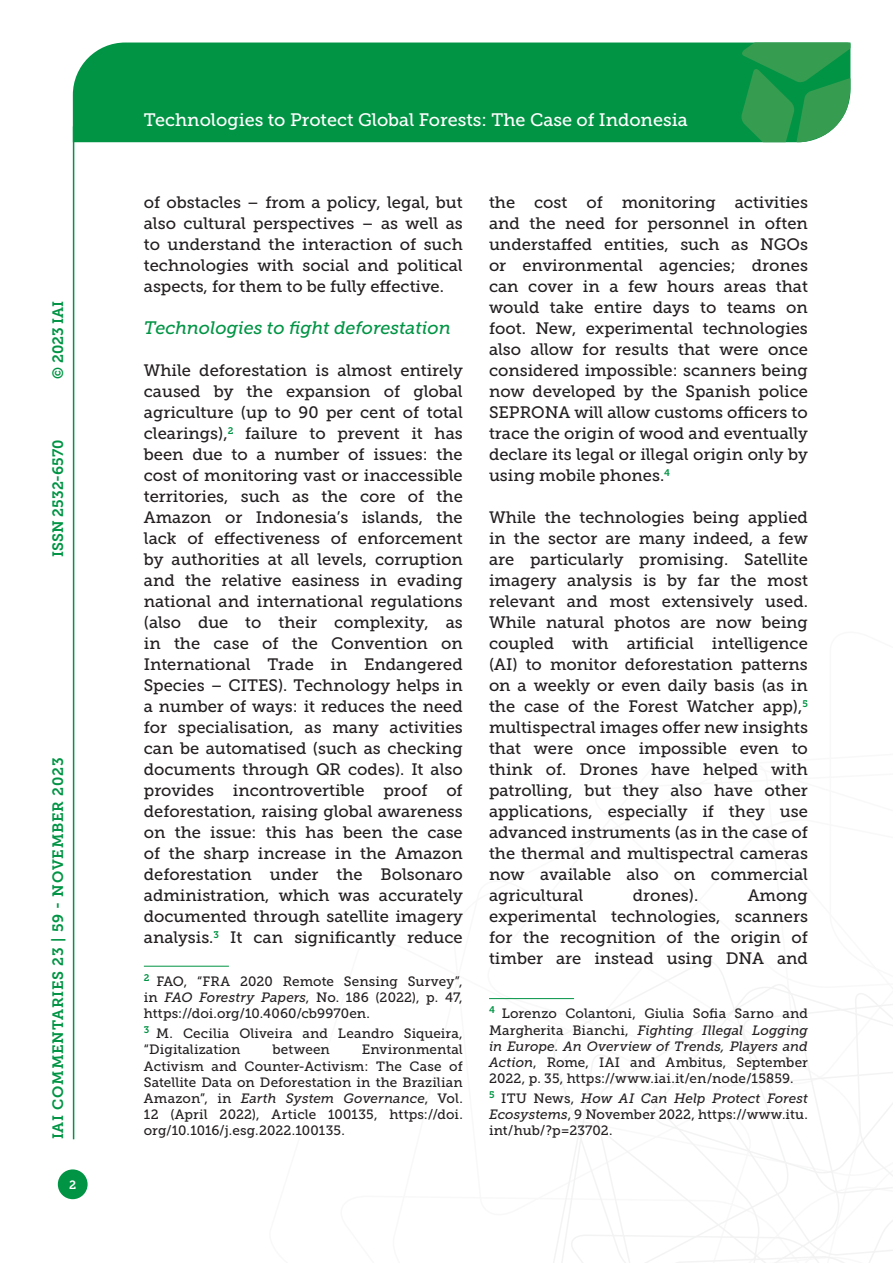
<style>
.page{position:relative;width:893px;height:1263px;background:#fff}
.page>*{position:absolute;margin:0;border:0;box-sizing:border-box;transform-origin:0 0}
.t1{font:18px "Museo Slab 500";color:#fff}
.Titolo_paragrafo_2{font:italic 18px "Museo Slab 500";color:#009444}
.Testo{font:16.5px/21px "Museo Slab 500";color:#231f20;text-align:justify}
.t2{font:15px "Museo Slab 700";letter-spacing:.05em;color:#009444}
.t3{font:15px "Museo Slab 700";color:#009444}
.Nota{font:13.5px/16.2px "Museo Slab 500";letter-spacing:.005em;color:#231f20;text-align:justify}
.t4{font:12px "Museo Slab 700";color:#fff}
.s1{font-style:italic}
</style>
<div class="page">
<svg style="left:531px;top:960px;width:362px;height:303px"></svg>
<div style="left:73px;top:43px;width:668px;height:99px;background:#009444"></div>
<svg style="left:741px;top:43px;width:109px;height:99px"></svg>
<div style="left:58px;top:1169px;width:30px;height:30px;background:#009444;border-radius:50%"></div>
<hr style="left:73px;top:126px;width:1px;height:1013px;background:#009444">
<hr style="left:144px;top:966px;width:85px;height:1px;background:#009444">
<hr style="left:489px;top:998px;width:85px;height:1px;background:#009444">
<p class="t2" style="left:50px;top:379px;width:80px;rotate:-90deg">© 2023 IAI</p>
<p class="t3" style="left:50px;top:557px;width:119px;rotate:-90deg">ISSN 2532-6570</p>
<p class="t2" style="left:50px;top:1139px;width:383px;rotate:-90deg">IAI COMMENTARIES 23 | 59 - NOVEMBER 2023</p>
<p class="t4" style="left:69px;top:1178px;width:9px">2</p>
<p class="t1" style="left:144px;top:110px;width:545px">Technologies to Protect Global Forests: The Case of Indonesia</p>
<p class="Testo" style="left:144px;top:192px;width:320px">of obstacles – from a policy, legal, but also cultural perspectives – as well as to understand the interaction of such technologies with social and political aspects, for them to be fully effective.</p>
<p class="Titolo_paragrafo_2" style="left:144px;top:318px;width:308px">Technologies to fight deforestation</p>
<p class="Testo" style="left:144px;top:360px;width:320px">While deforestation is almost entirely caused by the expansion of global agriculture (up to 90 per cent of total clearings),<sup>2</sup> failure to prevent it has been due to a number of issues: the cost of monitoring vast or inaccessible territories, such as the core of the Amazon or Indonesia’s islands, the lack of effectiveness of enforcement by authorities at all levels, corruption and the relative easiness in evading national and international regulations (also due to their complexity, as in the case of the Convention on International Trade in Endangered Species – CITES). Technology helps in a number of ways: it reduces the need for specialisation, as many activities can be automatised (such as checking documents through QR codes). It also provides incontrovertible proof of deforestation, raising global awareness on the issue: this has been the case of the sharp increase in the Amazon deforestation under the Bolsonaro administration, which was accurately documented through satellite imagery analysis.<sup>3</sup> It can significantly reduce</p>
<p class="Nota" style="left:144px;top:973px;width:320px"><sup>2</sup> FAO, “FRA 2020 Remote Sensing Survey”, in <span class="s1">FAO Forestry Papers</span>, No. 186 (2022), p. 47, https://doi.org/10.4060/cb9970en.</p>
<p class="Nota" style="left:144px;top:1025px;width:320px"><sup>3</sup> M. Cecilia Oliveira and Leandro Siqueira, “Digitalization</p>
<p class="Nota" style="left:144px;top:1042px;width:320px;text-indent:218px">Environmental Activism and Counter-Activism: The Case of Satellite Data on Deforestation in the Brazilian Amazon”, in <span class="s1">Earth System Governance</span>, Vol.<br>12 (April 2022), Article 100135, https://doi. org/10.1016/j.esg.2022.100135.</p>
<p class="Nota" style="left:272px;top:1042px;width:59px">between</p>
<p class="Testo" style="left:489px;top:192px;width:320px">the cost of monitoring activities and the need for personnel in often understaffed entities, such as NGOs or environmental agencies; drones can cover in a few hours areas that would take entire days to teams on foot. New, experimental technologies also allow for results that were once considered impossible: scanners being now developed by the Spanish police SEPRONA will allow customs officers to trace the origin of wood and eventually declare its legal or illegal origin only by using mobile phones.<sup>4</sup></p>
<p class="Testo" style="left:489px;top:507px;width:320px">While the technologies being applied in the sector are many indeed, a few are particularly promising. Satellite imagery analysis is by far the most relevant and most extensively used.<br>While natural photos are now being coupled with artificial intelligence (AI) to monitor deforestation patterns on a weekly or even daily basis (as in the case of the Forest Watcher app),<sup>5 </sup>multispectral images offer new insights that were once impossible even to think of. Drones have helped with patrolling, but they also have other applications, especially if they use advanced instruments (as in the case of the thermal and multispectral cameras now available also on commercial agricultural</p>
<p class="Testo" style="left:633px;top:885px;width:67px">drones).</p>
<p class="Testo" style="left:489px;top:885px;width:320px;text-indent:259px">Among experimental technologies, scanners for the recognition of the origin of timber are instead using DNA and</p>
<p class="Nota" style="left:489px;top:1006px;width:320px"><sup>4</sup> Lorenzo Colantoni, Giulia Sofia Sarno and Margherita Bianchi, <span class="s1">Fighting Illegal Logging in Europe. An Overview of Trends, Players and Action</span>, Rome, IAI and Ambitus, September 2022, p. 35, https://www.iai.it/en/node/15859.</p>
<p class="Nota" style="left:489px;top:1090px;width:320px"><sup>5</sup> ITU News, <span class="s1">How AI Can Help Protect Forest Ecosystems</span>, 9 November 2022, https://www.itu. int/hub/?p=23702.</p>
</div>
